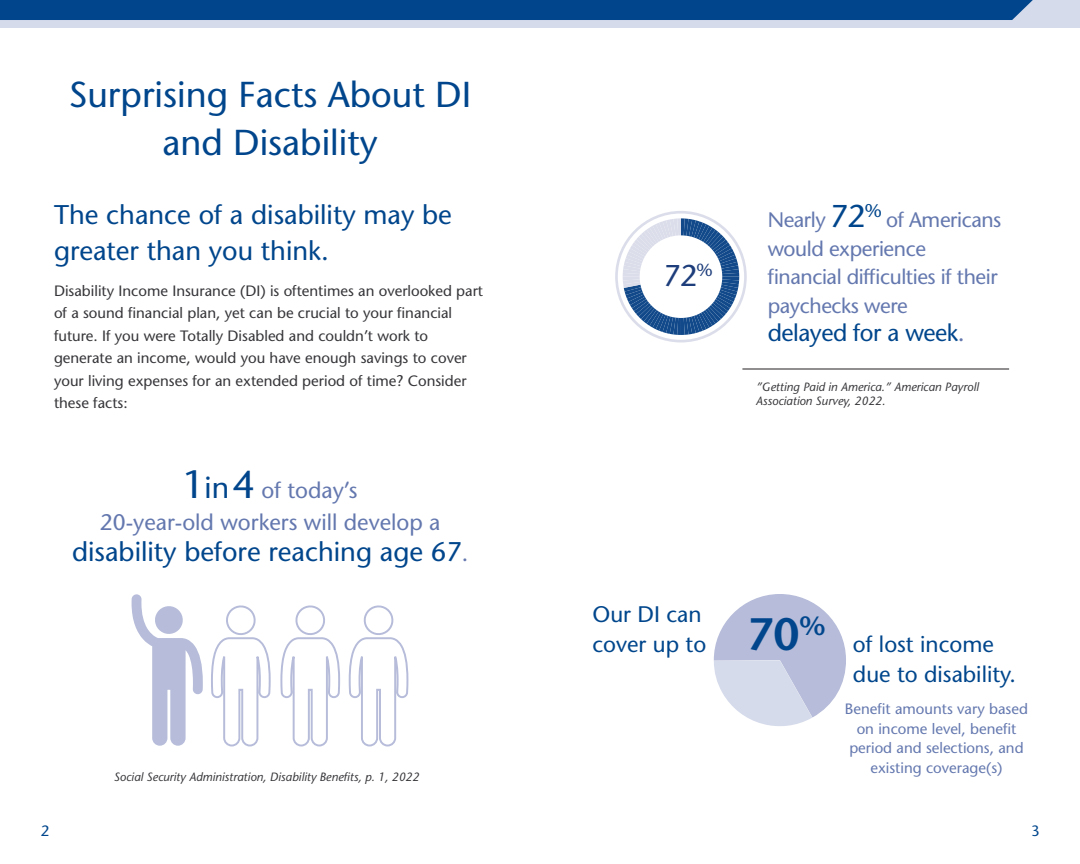
<style>
.page{position:relative;width:1080px;height:864px;background:#fff}
.page>*{position:absolute;margin:0;border:0;box-sizing:border-box;transform-origin:0 0}
.t1{font:500 36px/48px "Stone Sans Std";color:#01468c;text-align:center}
.t2{font:500 30px "Stone Sans Std";color:#1d3d7b}
.t3{font:500 27px/36px "Stone Sans Std";color:#01468c}
.t4{font:500 24px "Stone Sans Std";letter-spacing:-.02em;color:#01468c}
.t5{font:500 22.5px/30px "Stone Sans Std";color:#01468c}
.t6{font:500 22.5px/31.5px "Stone Sans Std";color:#6478af;text-align:center}
.t7{font:500 21px/28.5px "Stone Sans Std";letter-spacing:-.02em;color:#6478af}
.t8{font:500 15px/22.5px "Stone Sans Std";color:#363539}
.t9{font:500 15px/19.5px "Stone Sans Std";color:#6478af;text-align:center}
.t10{font:500 15px "Stone Sans Std";color:#01468c}
.t11{font:italic 500 12px/13.5px "Stone Sans Std";color:#363539}
.s1{font-size:39px;color:#01468c}
.s2{font-size:30px;color:#01468c}
.s3{font-size:22.5px;color:#6478af}
.s4{font-size:31.5px;color:#01468c}
.s5{color:#6478af}
.s6{font-weight:600;font-size:45.3px}
</style>
<div class="page">
<div style="left:0;top:0;width:1080px;height:28px;background:#d6dbeb"></div>
<div style="left:0;top:0;width:1033px;height:20px;background:#01468c"></div>
<svg style="left:132px;top:594px;width:71px;height:152px"></svg>
<svg style="left:211px;top:605px;width:60px;height:142px"></svg>
<svg style="left:280px;top:605px;width:60px;height:142px"></svg>
<svg style="left:348px;top:605px;width:61px;height:142px"></svg>
<hr style="left:742px;top:369px;width:267px;height:1px;background:#231f20">
<svg style="left:714px;top:594px;width:132px;height:132px"></svg>
<svg style="left:623px;top:218px;width:116px;height:117px"></svg>
<div style="left:615px;top:211px;width:132px;height:131px;border:3px solid #dbddea;border-radius:50%"></div>
<h1 class="t1" style="left:69px;top:71px;width:404px">Surprising Facts About DI and Disability</h1>
<h3 class="t3" style="left:54px;top:196px;width:399px">The chance of a disability may be greater than you think.</h3>
<p class="t8" style="left:54px;top:279px;width:431px">Disability Income Insurance (DI) is oftentimes an overlooked part of a sound financial plan, yet can be crucial to your financial future. If you were Totally Disabled and couldn’t work to generate an income, would you have enough savings to cover your living expenses for an extended period of time? Consider these facts:</p>
<h3 class="t6" style="left:100px;top:475px;width:342px"><span class="s1">1</span> <span class="s2">in</span> <span class="s1">4</span> of today’s<br>20-year-old workers will develop a</h3>
<h3 class="t3" style="left:72px;top:534px;width:398px">disability before reaching age 67<span class="s3">.</span></h3>
<p class="t11" style="left:114px;top:770px;width:307px">Social Security Administration, Disability Benefits, p. 1, 2022</p>
<h2 class="t2" style="left:663px;top:258px;width:51px">72<sup>%</sup></h2>
<h3 class="t7" style="left:768px;top:206px;width:235px">Nearly <span class="s4">72</span><sup>%</sup> of Americans would experience financial difficulties if their paychecks were</h3>
<h3 class="t4" style="left:768px;top:319px;width:199px">delayed for a week<span class="s5">.</span></h3>
<p class="t11" style="left:756px;top:380px;width:224px">”Getting Paid in America.” American Payroll<br>Association Survey, 2022.</p>
<h3 class="t5" style="left:592px;top:599px;width:234px">Our DI can<br>cover up to <span class="s6">70</span><sup>%</sup></h3>
<h3 class="t5" style="left:853px;top:629px;width:165px">of lost income due to disability.</h3>
<p class="t9" style="left:845px;top:700px;width:185px">Benefit amounts vary based on income level, benefit period and selections, and existing coverage(s)</p>
<p class="t10" style="left:41px;top:821px;width:10px">2</p>
<p class="t10" style="left:1031px;top:822px;width:10px">3</p>
</div>
